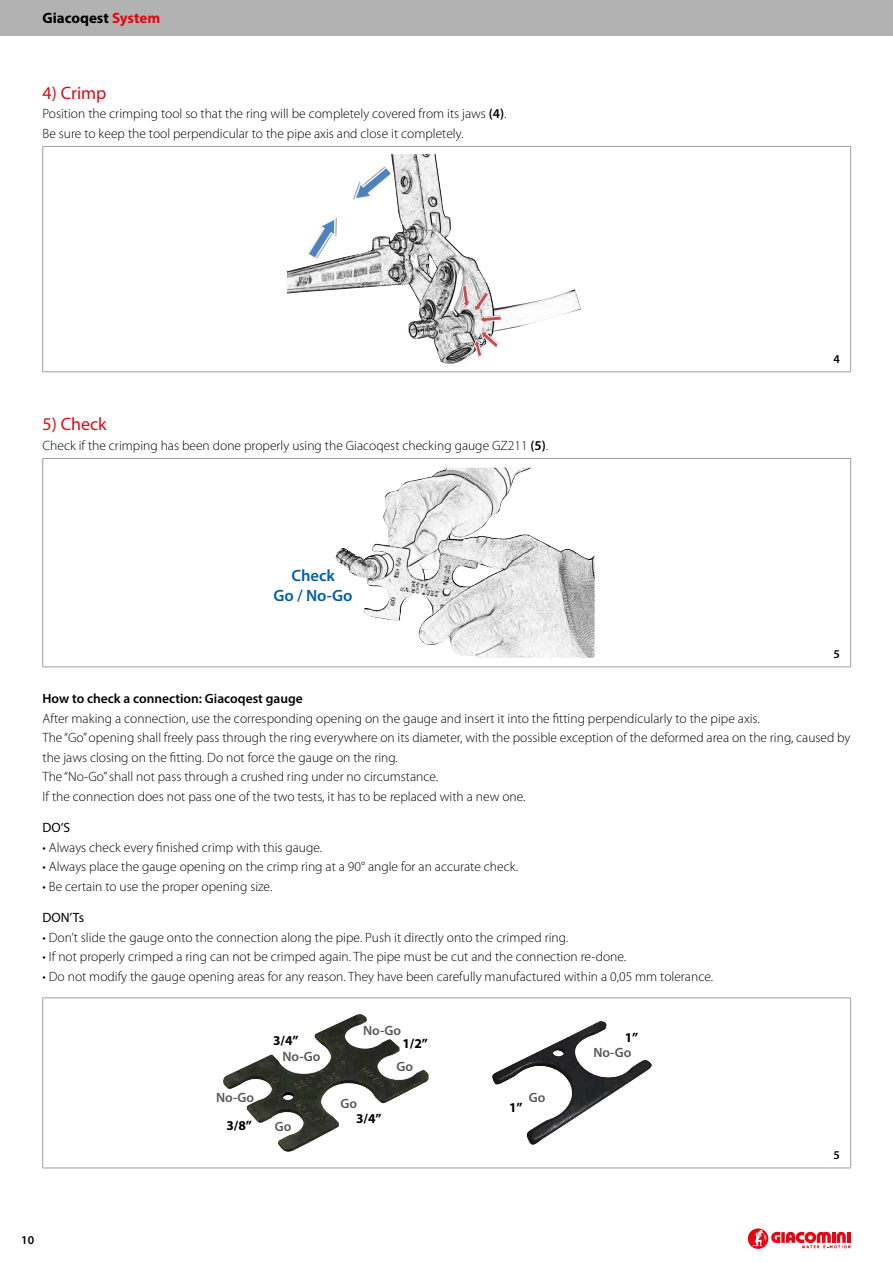
<style>
.page{position:relative;width:893px;height:1263px;background:#fff}
.page>*{position:absolute;margin:0;border:0;box-sizing:border-box;transform-origin:0 0}
.t1{font:18px "Myriad Pro";color:#e30613}
.t2{font:600 16.5px/19.8px "Myriad Pro";color:#005da9;text-align:center}
.t3{font:700 15px "Myriad Pro";color:#000}
.t4{font:300 13.5px/19.5px "Myriad Pro";color:#000}
.t5{font:600 13.5px "Myriad Pro";color:#000}
.t6{font:600 13.5px "Myriad Pro";letter-spacing:.005em;color:#575756}
.t7{font:700 13.5px "Myriad Pro";color:#000}
.t8{font:13.5px "Myriad Pro";color:#000}
.t9{font:600 12px "Myriad Pro";color:#000}
.s1{color:#e30613}
.s2{font-weight:600}
</style>
<div class="page">
<div style="left:0;top:0;width:893px;height:35px;background:#b3b2b2"></div>
<svg style="left:781px;top:1232px;width:4px;height:11px"></svg>
<svg style="left:748px;top:1228px;width:20px;height:21px"></svg>
<svg style="left:786px;top:1231px;width:64px;height:17px"></svg>
<svg style="left:752px;top:1229px;width:28px;height:17px"></svg>
<hr style="left:43px;top:146px;width:782px;height:1px;background:#9d9d9c">
<hr style="left:42px;top:147px;width:1px;height:225px;background:#9d9d9c">
<svg style="left:825px;top:146px;width:26px;height:1px"></svg>
<hr style="left:850px;top:147px;width:1px;height:225px;background:#9d9d9c">
<hr style="left:43px;top:371px;width:782px;height:1px;background:#9d9d9c">
<svg style="left:825px;top:371px;width:26px;height:1px"></svg>
<img style="left:287px;top:154px;width:294px;height:210px">
<svg style="left:303px;top:162px;width:92px;height:100px"></svg>
<svg style="left:459px;top:284px;width:44px;height:74px"></svg>
<svg style="left:43px;top:459px;width:807px;height:208px"></svg>
<hr style="left:43px;top:458px;width:782px;height:1px;background:#9d9d9c">
<hr style="left:42px;top:459px;width:1px;height:208px;background:#9d9d9c">
<svg style="left:825px;top:458px;width:26px;height:1px"></svg>
<hr style="left:850px;top:459px;width:1px;height:208px;background:#9d9d9c">
<hr style="left:43px;top:667px;width:782px;height:1px;background:#9d9d9c">
<svg style="left:825px;top:667px;width:26px;height:1px"></svg>
<img style="left:336px;top:468px;width:259px;height:191px">
<svg style="left:43px;top:998px;width:807px;height:170px"></svg>
<hr style="left:43px;top:997px;width:782px;height:1px;background:#9d9d9c">
<hr style="left:42px;top:998px;width:1px;height:170px;background:#9d9d9c">
<svg style="left:825px;top:997px;width:26px;height:1px"></svg>
<hr style="left:850px;top:998px;width:1px;height:170px;background:#9d9d9c">
<hr style="left:43px;top:1168px;width:782px;height:1px;background:#9d9d9c">
<svg style="left:825px;top:1168px;width:26px;height:1px"></svg>
<img style="left:223px;top:1014px;width:206px;height:138px">
<img style="left:491px;top:1021px;width:161px;height:124px">
<p class="t3" style="left:43px;top:8px;width:119px">Giacoqest <span class="s1">System</span></p>
<h1 class="t1" style="left:43px;top:81px;width:65px">4) Crimp</h1>
<p class="t4" style="left:43px;top:104px;width:466px">Position the crimping tool so that the ring will be completely covered from its jaws <span class="s2">(4)</span>.<br>Be sure to keep the tool perpendicular to the pipe axis and close it completely.</p>
<h1 class="t1" style="left:43px;top:413px;width:66px">5) Check</h1>
<p class="t4" style="left:43px;top:435px;width:507px">Check if the crimping has been done properly using the Giacoqest checking gauge GZ211 <span class="s2">(5)</span>.</p>
<p class="t9" style="left:834px;top:352px;width:8px">4</p>
<p class="t2" style="left:274px;top:564px;width:81px;rotate:1deg">Check<br>Go / No-Go</p>
<p class="t9" style="left:834px;top:647px;width:8px">5</p>
<p class="t5" style="left:43px;top:690px;width:262px">How to check a connection: Giacoqest gauge</p>
<p class="t4" style="left:43px;top:708px;width:809px">After making a connection, use the corresponding opening on the gauge and insert it into the fitting perpendicularly to the pipe axis.<br>The “Go” opening shall freely pass through the ring everywhere on its diameter, with the possible exception of the deformed area on the ring, caused by the jaws closing on the fitting. Do not force the gauge on the ring.<br>The “No-Go” shall not pass through a crushed ring under no circumstance.<br>If the connection does not pass one of the two tests, it has to be replaced with a new one.</p>
<p class="t8" style="left:43px;top:819px;width:29px">DO’S</p>
<p class="t4" style="left:43px;top:837px;width:281px">• Always check every finished crimp with this gauge.</p>
<p class="t4" style="left:43px;top:857px;width:477px">• Always place the gauge opening on the crimp ring at a 90° angle for an accurate check.</p>
<p class="t4" style="left:43px;top:876px;width:231px">• Be certain to use the proper opening size.</p>
<p class="t8" style="left:43px;top:909px;width:43px">DON’Ts</p>
<p class="t4" style="left:43px;top:927px;width:527px">• Don’t slide the gauge onto the connection along the pipe. Push it directly onto the crimped ring.</p>
<p class="t4" style="left:43px;top:947px;width:585px">• If not properly crimped a ring can not be crimped again. The pipe must be cut and the connection re-done.</p>
<p class="t4" style="left:43px;top:966px;width:672px">• Do not modify the gauge opening areas for any reason. They have been carefully manufactured within a 0,05 mm tolerance.</p>
<p class="t6" style="left:216px;top:1088px;width:40px">No-Go</p>
<p class="t7" style="left:226px;top:1117px;width:27px">3/8”</p>
<p class="t7" style="left:273px;top:1032px;width:27px">3/4”</p>
<p class="t6" style="left:282px;top:1048px;width:40px">No-Go</p>
<p class="t6" style="left:275px;top:1118px;width:18px">Go</p>
<p class="t6" style="left:363px;top:1022px;width:40px">No-Go</p>
<p class="t6" style="left:396px;top:1058px;width:18px">Go</p>
<p class="t7" style="left:402px;top:1035px;width:27px">1/2”</p>
<p class="t6" style="left:340px;top:1095px;width:18px">Go</p>
<p class="t7" style="left:356px;top:1110px;width:27px">3/4”</p>
<p class="t6" style="left:529px;top:1089px;width:18px">Go</p>
<p class="t7" style="left:509px;top:1099px;width:15px">1”</p>
<p class="t7" style="left:625px;top:1029px;width:15px">1”</p>
<p class="t6" style="left:593px;top:1044px;width:40px">No-Go</p>
<p class="t9" style="left:834px;top:1148px;width:8px">5</p>
<p class="t9" style="left:21px;top:1232px;width:14px">10</p>
</div>
